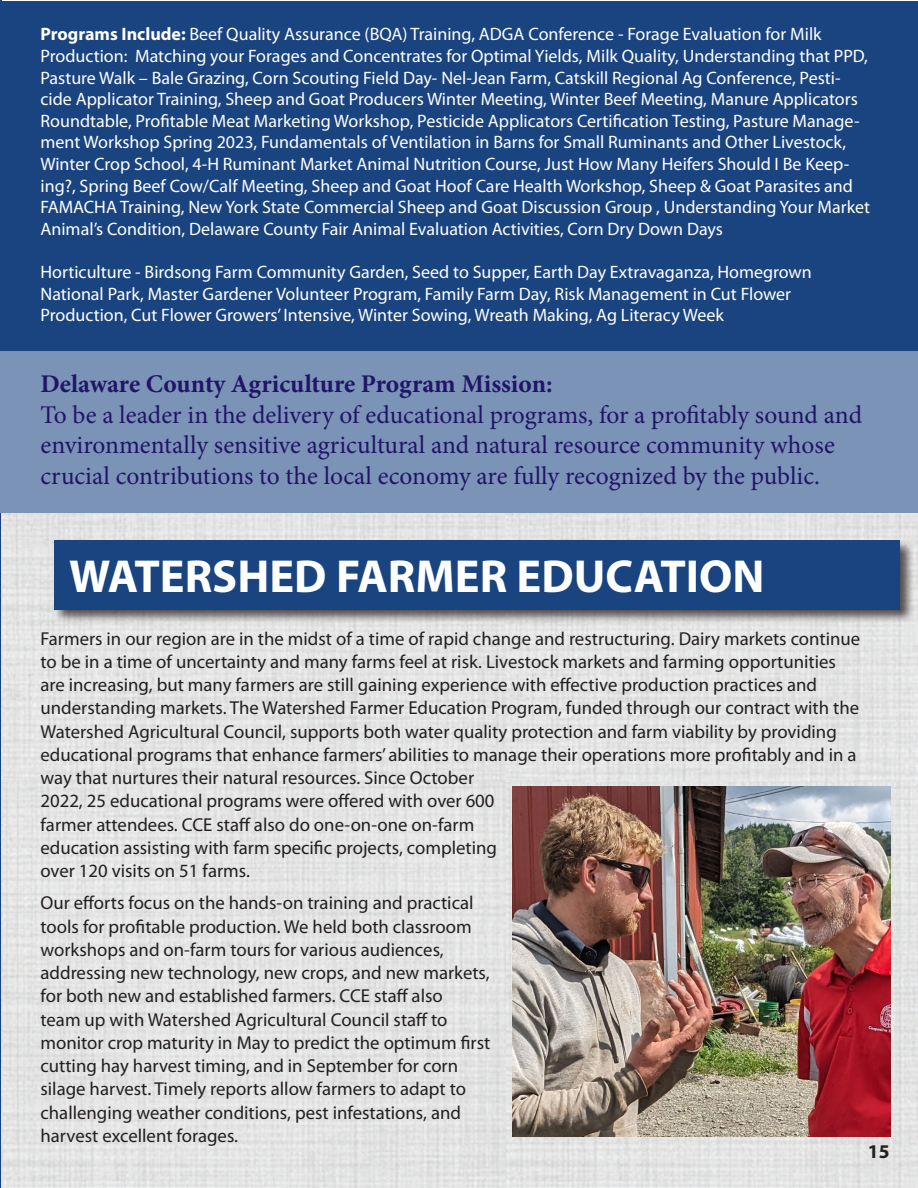
<style>
.page{position:relative;width:918px;height:1188px;background:#fff}
.page>*{position:absolute;margin:0;border:0;box-sizing:border-box;transform-origin:0 0}
.t1{font:700 46.5px "Myriad Pro";color:#fff}
.t2{font:25.5px/30.6px "Minion Pro";color:#201566}
.t3{font:700 25.5px "Minion Pro";color:#201566}
.t4{font:700 19.5px "Myriad Pro";color:#231f20}
.t5{font:18.75px/23.2px "Myriad Pro";color:#231f20}
.t6{font:18px/21.6px "Myriad Pro";color:#fffefc}
.s1{font-weight:700}
</style>
<div class="page">
<hr style="left:0;top:0;width:1px;height:1188px;background:#17437f">
<img style="left:2px;top:635px;width:916px;height:553px">
<img style="left:1px;top:513px;width:917px;height:122px">
<div style="left:0;top:2px;width:918px;height:511px;background:#194480"></div>
<div style="left:53px;top:539px;width:862px;height:85px;background:#231f20;opacity:.75"></div>
<div style="left:55px;top:540px;width:845px;height:69px;background:#194480"></div>
<img style="left:512px;top:786px;width:379px;height:350px">
<div style="left:0;top:352px;width:918px;height:161px;background:#7b93b6"></div>
<p class="t6" style="left:40px;top:23px;width:831px"><span class="s1">Programs Include:</span> Beef Quality Assurance (BQA) Training, ADGA Conference - Forage Evaluation for Milk Production: Matching your Forages and Concentrates for Optimal Yields, Milk Quality, Understanding that PPD, Pasture Walk – Bale Grazing, Corn Scouting Field Day- Nel-Jean Farm, Catskill Regional Ag Conference, Pesti&shy;cide Applicator Training, Sheep and Goat Producers Winter Meeting, Winter Beef Meeting, Manure Applicators Roundtable, Profitable Meat Marketing Workshop, Pesticide Applicators Certification Testing, Pasture Manage&shy;ment Workshop Spring 2023, Fundamentals of Ventilation in Barns for Small Ruminants and Other Livestock, Winter Crop School, 4-H Ruminant Market Animal Nutrition Course, Just How Many Heifers Should I Be Keep&shy;ing?, Spring Beef Cow/Calf Meeting, Sheep and Goat Hoof Care Health Workshop, Sheep &amp; Goat Parasites and FAMACHA Training, New York State Commercial Sheep and Goat Discussion Group , Understanding Your Market Animal’s Condition, Delaware County Fair Animal Evaluation Activities, Corn Dry Down Days</p>
<p class="t6" style="left:40px;top:261px;width:773px">Horticulture - Birdsong Farm Community Garden, Seed to Supper, Earth Day Extravaganza, Homegrown</p>
<p class="t6" style="left:40px;top:282px;width:752px">National Park, Master Gardener Volunteer Program, Family Farm Day, Risk Management in Cut Flower</p>
<p class="t6" style="left:40px;top:304px;width:685px">Production, Cut Flower Growers’ Intensive, Winter Sowing, Wreath Making, Ag Literacy Week</p>
<p class="t3" style="left:40px;top:366px;width:514px">Delaware County Agriculture Program Mission:</p>
<p class="t2" style="left:40px;top:399px;width:823px">To be a leader in the delivery of educational programs, for a profitably sound and environmentally sensitive agricultural and natural resource community whose crucial contributions to the local economy are fully recognized by the public.</p>
<p class="t1" style="left:69px;top:546px;width:697px">WATERSHED FARMER EDUCATION</p>
<p class="t5" style="left:40px;top:626px;width:821px">Farmers in our region are in the midst of a time of rapid change and restructuring. Dairy markets continue to be in a time of uncertainty and many farms feel at risk. Livestock markets and farming opportunities are increasing, but many farmers are still gaining experience with effective production practices and understanding markets. The Watershed Farmer Education Program, funded through our contract with the Watershed Agricultural Council, supports both water quality protection and farm viability by providing educational programs that enhance farmers’ abilities to manage their operations more profitably and in a way that nurtures their natural resources. Since October<br>2022, 25 educational programs were offered with over 600<br>farmer attendees. CCE staff also do one-on-one on-farm<br>education assisting with farm specific projects, completing<br>over 120 visits on 51 farms.</p>
<p class="t5" style="left:40px;top:891px;width:451px">Our efforts focus on the hands-on training and practical tools for profitable production. We held both classroom workshops and on-farm tours for various audiences, addressing new technology, new crops, and new markets, for both new and established farmers. CCE staff also<br>team up with Watershed Agricultural Council staff to monitor crop maturity in May to predict the optimum first cutting hay harvest timing, and in September for corn silage harvest. Timely reports allow farmers to adapt to challenging weather conditions, pest infestations, and harvest excellent forages.</p>
<p class="t4" style="left:868px;top:1139px;width:23px">15</p>
</div>
